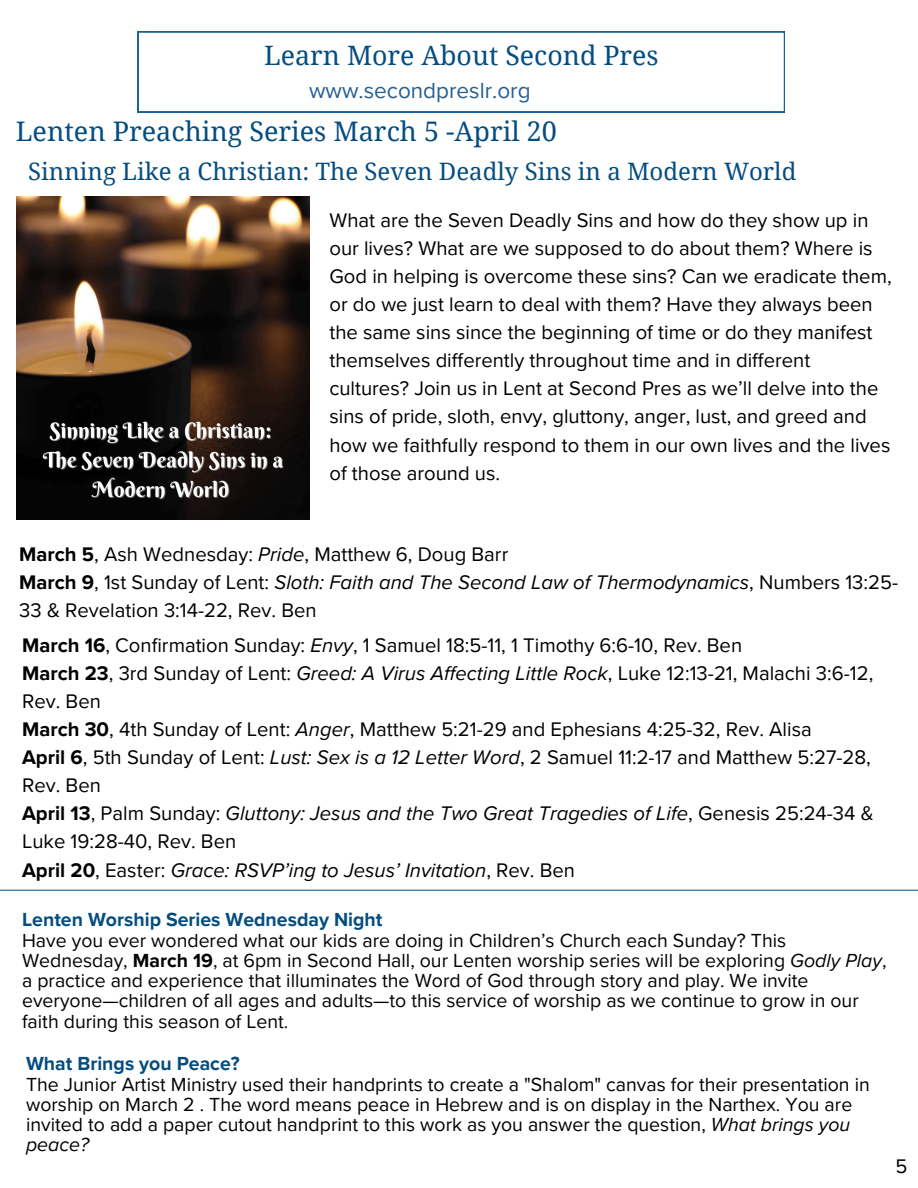
<style>
.page{position:relative;width:918px;height:1188px;background:#fff}
.page>*{position:absolute;margin:0;border:0;box-sizing:border-box;transform-origin:0 0}
.t1{font:27px "Noto Serif";color:#054d80}
.t2{font:26.7px "Noto Serif";color:#054d80}
.t3{font:24px "Noto Serif";color:#054d80}
.t4{font:22.5px "Proxima Nova";color:#255e91}
.t5{font:20.25px/28.2px "Proxima Nova";color:#000}
.t6{font:italic 20.25px "Proxima Nova";color:#000}
.t7{font:19.5px/20.2px "Proxima Nova";color:#020202}
.t8{font:19.5px/20.2px "Proxima Nova";color:#000}
.t9{font:700 19.5px "Proxima Nova";color:#054d80}
.s1{font-weight:700}
.s2{font-style:italic}
.s3{font-weight:700;font-style:normal}
.s4{font-style:normal}
</style>
<div class="page">
<svg style="left:138px;top:32px;width:647px;height:80px"></svg>
<img style="left:17px;top:196px;width:292px;height:323px">
<hr style="left:0;top:890px;width:918px;height:1px;background:#146597">
<h1 class="t2" style="left:264px;top:36px;width:396px">Learn More About Second Pres</h1>
<h2 class="t4" style="left:309px;top:77px;width:223px">www.secondpreslr.org</h2>
<p class="t1" style="left:16px;top:112px;width:543px">Lenten Preaching Series March 5 -April 20</p>
<h2 class="t3" style="left:28px;top:155px;width:770px">Sinning Like a Christian: The Seven Deadly Sins in a Modern World</h2>
<h1 class="t5" style="left:329px;top:206px;width:564px">What are the Seven Deadly Sins and how do they show up in our lives? What are we supposed to do about them? Where is God in helping is overcome these sins? Can we eradicate them, or do we just learn to deal with them? Have they always been the same sins since the beginning of time or do they manifest themselves differently throughout time and in different cultures? Join us in Lent at Second Pres as we’ll delve into the sins of pride, sloth, envy, gluttony, anger, lust, and greed and how we faithfully respond to them in our own lives and the lives of those around us.</h1>
<p class="t5" style="left:19px;top:541px;width:491px"><span class="s1">March 5</span>, Ash Wednesday: <span class="s2">Pride</span>, Matthew 6, Doug Barr</p>
<p class="t5" style="left:19px;top:569px;width:880px"><span class="s1">March 9</span>, 1st Sunday of Lent: <span class="s2">Sloth: Faith and The Second Law of Thermodynamics</span>, Numbers 13:25-<br>33 &amp; Revelation 3:14-22, Rev. Ben</p>
<p class="t5" style="left:22px;top:631px;width:722px"><span class="s1">March 16</span>, Confirmation Sunday: <span class="s2">Envy</span>, 1 Samuel 18:5-11, 1 Timothy 6:6-10, Rev. Ben</p>
<p class="t5" style="left:22px;top:659px;width:853px"><span class="s1">March 23</span>, 3rd Sunday of Lent: <span class="s2">Greed: A Virus Affecting Little Rock</span>, Luke 12:13-21, Malachi 3:6-12,<br>Rev. Ben</p>
<p class="t5" style="left:22px;top:716px;width:791px"><span class="s1">March 30</span>, 4th Sunday of Lent: <span class="s2">Anger</span>, Matthew 5:21-29 and Ephesians 4:25-32, Rev. Alisa</p>
<p class="t5" style="left:22px;top:744px;width:850px"><span class="s1">April 6</span>, 5th Sunday of Lent: <span class="s2">Lust: Sex is a 12 Letter Word</span>, 2 Samuel 11:2-17 and Matthew 5:27-28,<br>Rev. Ben</p>
<p class="t5" style="left:22px;top:800px;width:853px"><span class="s1">April 13</span>, Palm Sunday: <span class="s2">Gluttony: Jesus and the Two Great Tragedies of Life</span>, Genesis 25:24-34 &amp;<br>Luke 19:28-40, Rev. Ben</p>
<p class="t6" style="left:22px;top:858px;width:554px"><span class="s3">April 20</span><span class="s4">, Easter:</span> Grace: RSVP’ing to Jesus’ Invitation<span class="s4">, Rev. Ben</span></p>
<p class="t9" style="left:22px;top:909px;width:362px">Lenten Worship Series Wednesday Night</p>
<p class="t7" style="left:22px;top:931px;width:866px">Have you ever wondered what our kids are doing in Children’s Church each Sunday? This Wednesday, <span class="s1">March 19</span>, at 6pm in Second Hall, our Lenten worship series will be exploring <span class="s2">Godly Play</span>, a practice and experience that illuminates the Word of God through story and play. We invite everyone—children of all ages and adults—to this service of worship as we continue to grow in our faith during this season of Lent.</p>
<p class="t9" style="left:26px;top:1052px;width:215px">What Brings you Peace?</p>
<p class="t8" style="left:26px;top:1074px;width:845px">The Junior Artist Ministry used their handprints to create a "Shalom" canvas for their presentation in worship on March 2 . The word means peace in Hebrew and is on display in the Narthex. You are invited to add a paper cutout handprint to this work as you answer the question, <span class="s2">What brings you peace?</span></p>
<p class="t5" style="left:895px;top:1153px;width:13px">5</p>
</div>
